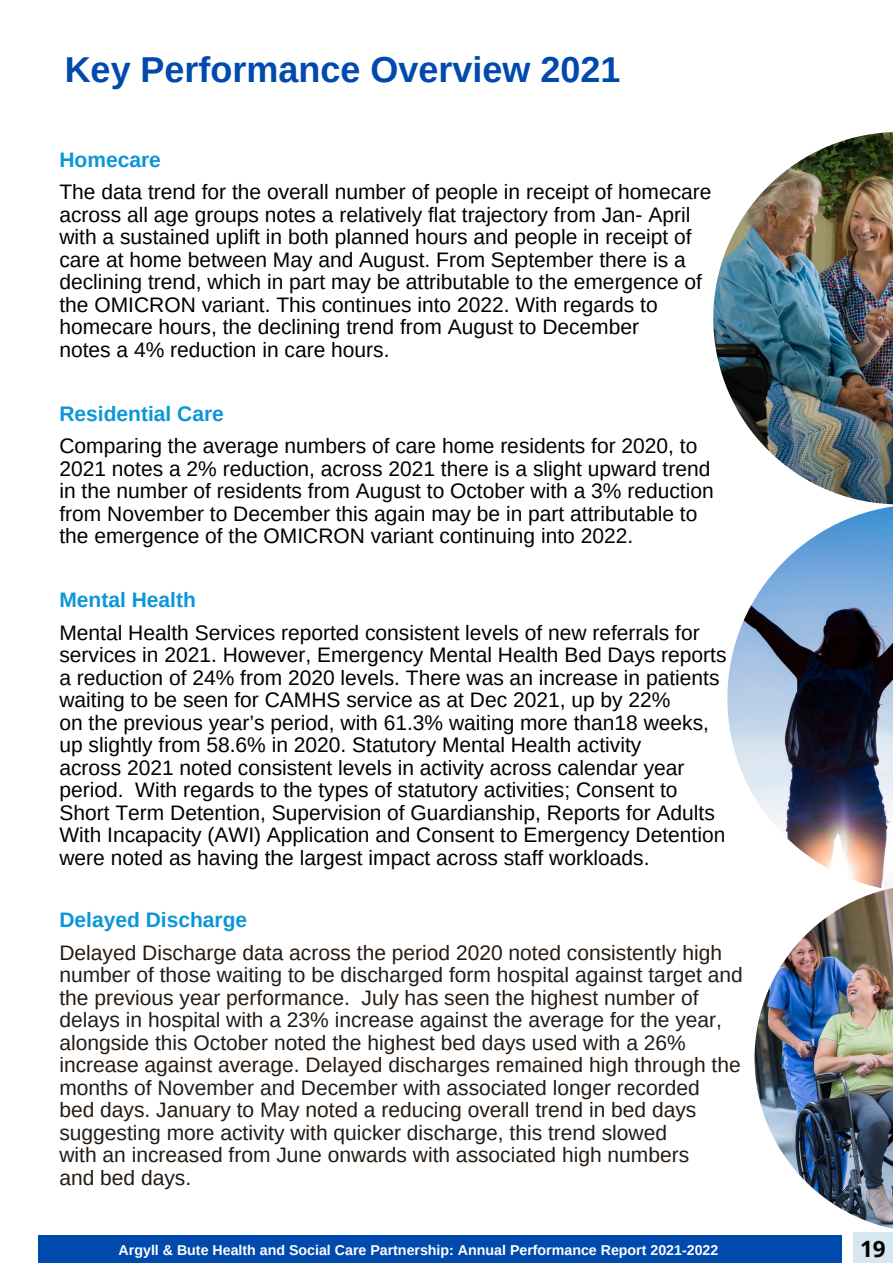
<style>
.page{position:relative;width:893px;height:1264px;background:#fff}
.page>*{position:absolute;margin:0;border:0;box-sizing:border-box;transform-origin:0 0}
.t1{font:700 36px "Arimo";color:#004aad}
.t2{font:700 22.5px "Open Sans";color:#000}
.t3{font:21px/22.5px "Arimo";color:#000}
.t4{font:21px/22.5px "Arimo";color:#241b14}
.t5{font:700 21px "Arimo";color:#0a97d9}
.t6{font:700 14.25px "Arimo";color:#fff}
</style>
<div class="page">
<div style="left:38px;top:1235px;width:803px;height:27px;background:#004aad"></div>
<div style="left:853px;top:1232px;width:39px;height:30px;background:#d7e7ef"></div>
<img style="left:713px;top:132px;width:179px;height:372px">
<img style="left:727px;top:504px;width:165px;height:380px">
<img style="left:754px;top:884px;width:138px;height:345px">
<h1 class="t1" style="left:65px;top:49px;width:557px">Key Performance Overview 2021</h1>
<p class="t5" style="left:59px;top:148px;width:103px">Homecare</p>
<p class="t3" style="left:59px;top:181px;width:653px">The data trend for the overall number of people in receipt of homecare across all age groups notes a relatively flat trajectory from Jan- April with a sustained uplift in both planned hours and people in receipt of care at home between May and August. From September there is a declining trend, which in part may be attributable to the emergence of the OMICRON variant. This continues into 2022. With regards to homecare hours, the declining trend from August to December<br>notes a 4% reduction in care hours.</p>
<p class="t5" style="left:59px;top:402px;width:166px">Residential Care</p>
<p class="t3" style="left:59px;top:435px;width:655px">Comparing the average numbers of care home residents for 2020, to 2021 notes a 2% reduction, across 2021 there is a slight upward trend in the number of residents from August to October with a 3% reduction from November to December this again may be in part attributable to the emergence of the OMICRON variant continuing into 2022.</p>
<p class="t5" style="left:59px;top:588px;width:138px">Mental Health</p>
<p class="t3" style="left:59px;top:621px;width:668px">Mental Health Services reported consistent levels of new referrals for services in 2021. However, Emergency Mental Health Bed Days reports a reduction of 24% from 2020 levels. There was an increase in patients waiting to be seen for CAMHS service as at Dec 2021, up by 22%<br>on the previous year’s period, with 61.3% waiting more than18 weeks, up slightly from 58.6% in 2020. Statutory Mental Health activity<br>across 2021 noted consistent levels in activity across calendar year period. With regards to the types of statutory activities; Consent to Short Term Detention, Supervision of Guardianship, Reports for Adults With Incapacity (AWI) Application and Consent to Emergency Detention were noted as having the largest impact across staff workloads.</p>
<p class="t5" style="left:59px;top:908px;width:189px">Delayed Discharge</p>
<p class="t4" style="left:59px;top:941px;width:685px">Delayed Discharge data across the period 2020 noted consistently high number of those waiting to be discharged form hospital against target and the previous year performance. July has seen the highest number of delays in hospital with a 23% increase against the average for the year, alongside this October noted the highest bed days used with a 26% increase against average. Delayed discharges remained high through the months of November and December with associated longer recorded<br>bed days. January to May noted a reducing overall trend in bed days suggesting more activity with quicker discharge, this trend slowed<br>with an increased from June onwards with associated high numbers<br>and bed days.</p>
<p class="t6" style="left:119px;top:1242px;width:601px">Argyll &amp; Bute Health and Social Care Partnership: Annual Performance Report 2021-2022</p>
<p class="t2" style="left:860px;top:1232px;width:27px">19</p>
</div>
